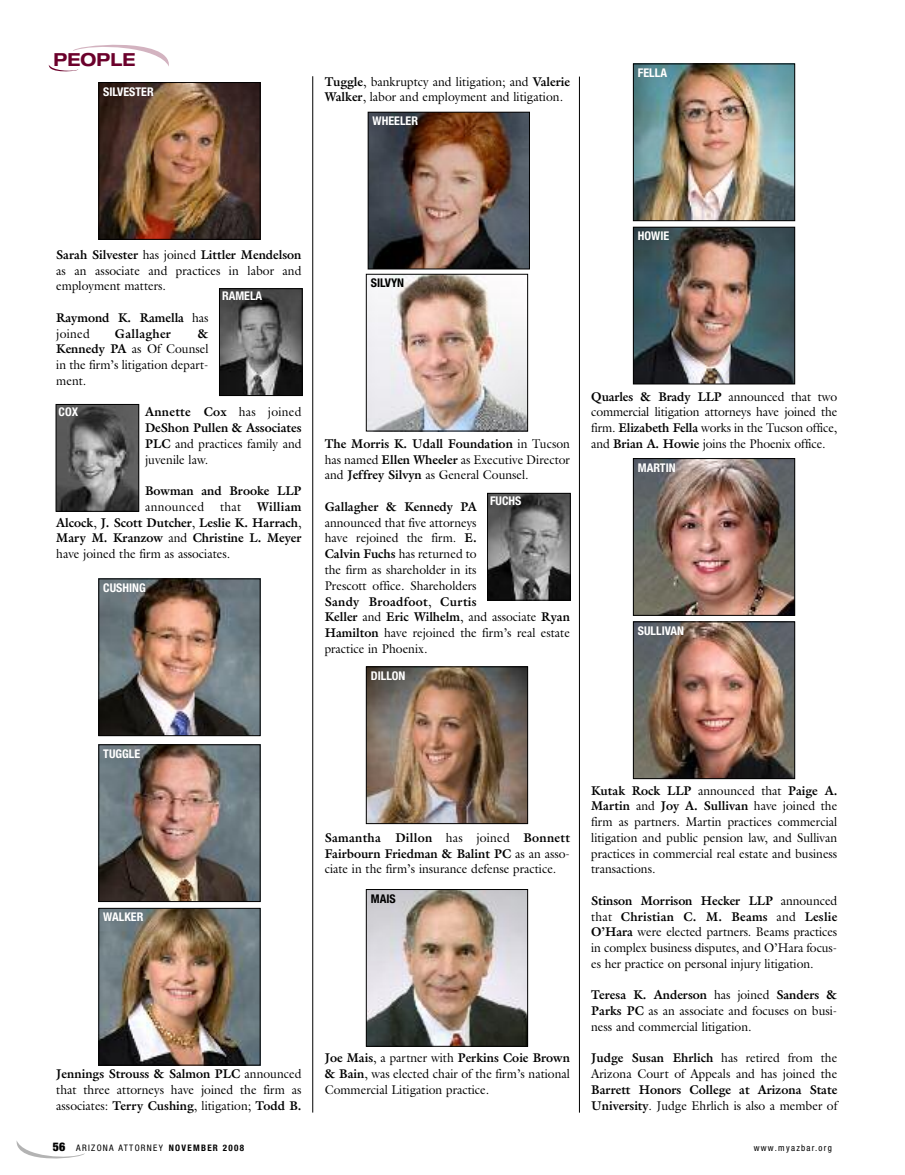
<style>
.page{position:relative;width:905px;height:1175px;background:#fff}
.page>*{position:absolute;margin:0;border:0;box-sizing:border-box;transform-origin:0 0}
.t1{font:700 expanded 18px "Helvetica Neue";color:#6b002b;scale:.93 1}
.t2{font:12.75px/15.8px "Galliard";color:#000;text-align:justify;scale:.95 1}
.t3{font:700 12.75px/15.8px "Galliard";color:#000;scale:.95 1}
.t4{font:12.75px "Galliard";letter-spacing:.02em;color:#000;scale:.95 1}
.t5{font:700 12.75px "Galliard";letter-spacing:.025em;color:#000;scale:.95 1}
.t6{font:700 condensed 12px "Helvetica Neue";color:#fff}
.t7{font:700 condensed 12px "Helvetica Neue";color:#000}
.t8{font:condensed 9px "Helvetica Neue";letter-spacing:.145em;color:#000}
.s1{font-weight:700}
.s2{font-weight:400}
.s3{font-weight:900;font-size:12px}
</style>
<div class="page">
<hr style="left:312px;top:76px;width:1px;height:1036px;background:#000">
<hr style="left:579px;top:77px;width:1px;height:1035px;background:#000">
<svg style="left:48px;top:44px;width:121px;height:28px"></svg>
<svg style="left:16px;top:1141px;width:69px;height:18px"></svg>
<img style="left:100px;top:84px;width:158px;height:154px">
<div style="left:98px;top:82px;width:162px;height:158px;border:1px solid #000"></div>
<img style="left:370px;top:114px;width:158px;height:153px">
<div style="left:368px;top:112px;width:162px;height:157px;border:1px solid #000"></div>
<img style="left:368px;top:276px;width:158px;height:153px">
<div style="left:366px;top:274px;width:162px;height:157px;border:1px solid #000"></div>
<img style="left:368px;top:668px;width:158px;height:154px">
<div style="left:366px;top:666px;width:162px;height:158px;border:1px solid #000"></div>
<img style="left:368px;top:891px;width:158px;height:153px">
<div style="left:366px;top:889px;width:162px;height:157px;border:1px solid #000"></div>
<img style="left:100px;top:580px;width:158px;height:154px">
<div style="left:98px;top:578px;width:162px;height:158px;border:1px solid #000"></div>
<img style="left:100px;top:746px;width:158px;height:154px">
<div style="left:98px;top:744px;width:162px;height:158px;border:1px solid #000"></div>
<img style="left:100px;top:910px;width:158px;height:153px">
<div style="left:98px;top:908px;width:162px;height:157px;border:1px solid #000"></div>
<img style="left:221px;top:290px;width:79px;height:104px">
<div style="left:219px;top:288px;width:83px;height:108px;border:1px solid #000"></div>
<img style="left:58px;top:406px;width:79px;height:103px">
<div style="left:56px;top:404px;width:83px;height:107px;border:1px solid #000"></div>
<img style="left:489px;top:495px;width:79px;height:103px">
<div style="left:487px;top:493px;width:83px;height:107px;border:1px solid #000"></div>
<img style="left:635px;top:66px;width:158px;height:153px">
<div style="left:633px;top:64px;width:162px;height:157px;border:1px solid #000"></div>
<img style="left:635px;top:229px;width:158px;height:153px">
<div style="left:633px;top:227px;width:162px;height:157px;border:1px solid #000"></div>
<img style="left:635px;top:460px;width:158px;height:153px">
<div style="left:633px;top:458px;width:162px;height:157px;border:1px solid #000"></div>
<img style="left:635px;top:623px;width:158px;height:154px">
<div style="left:633px;top:621px;width:162px;height:158px;border:1px solid #000"></div>
<h1 class="t1" style="left:54px;top:54px;width:90px">PEOPLE</h1>
<p class="t6" style="left:103px;top:87px;width:52px">SILVESTER</p>
<p class="t2" style="left:325px;top:73px;width:260px"><span class="s1">Tuggle</span>, bankruptcy and litigation; and <span class="s1">Valerie<br>Walker</span>, labor and employment and litigation.</p>
<p class="t6" style="left:372px;top:117px;width:47px">WHEELER</p>
<p class="t6" style="left:638px;top:68px;width:31px">FELLA</p>
<p class="t2" style="left:56px;top:246px;width:260px"><span class="s1">Sarah Silvester</span> has joined <span class="s1">Littler Mendelson </span>as an associate and practices in labor and employment matters.</p>
<p class="t3" style="left:56px;top:309px;width:162px">Raymond K. Ramella <span class="s2">has joined</span></p>
<p class="t6" style="left:222px;top:291px;width:42px">RAMELA</p>
<p class="t5" style="left:115px;top:326px;width:61px">Gallagher</p>
<p class="t2" style="left:56px;top:325px;width:162px;text-indent:142px"><span class="s1">&amp; Kennedy PA</span> as Of Counsel in the firm’s litigation depart&shy;ment.</p>
<p class="t2" style="left:145px;top:404px;width:166px"><span class="s1">Annette Cox</span> has joined <span class="s1">DeShon Pullen &amp; Associates PLC</span> and practices family and juvenile law.</p>
<p class="t3" style="left:145px;top:483px;width:166px">Bowman and Brooke LLP</p>
<p class="t4" style="left:145px;top:499px;width:166px">announced that <span class="s1">William</span></p>
<p class="t3" style="left:56px;top:514px;width:260px">Alcock<span class="s2">,</span> J. Scott Dutcher<span class="s2">,</span> Leslie K. Harrach<span class="s2">,</span></p>
<p class="t3" style="left:56px;top:530px;width:260px">Mary M. Kranzow <span class="s2">and</span> Christine L. Meyer</p>
<p class="t2" style="left:56px;top:546px;width:184px">have joined the firm as associates.</p>
<p class="t6" style="left:59px;top:407px;width:21px">COX</p>
<p class="t6" style="left:103px;top:583px;width:44px">CUSHING</p>
<p class="t7" style="left:371px;top:279px;width:35px">SILVYN</p>
<p class="t6" style="left:638px;top:232px;width:33px">HOWIE</p>
<p class="t2" style="left:325px;top:435px;width:260px"><span class="s1">The Morris K. Udall Foundation</span> in Tucson has named <span class="s1">Ellen Wheeler</span> as Executive Director and <span class="s1">Jeffrey Silvyn</span> as General Counsel.</p>
<p class="t3" style="left:325px;top:498px;width:161px">Gallagher &amp; Kennedy PA</p>
<p class="t2" style="left:325px;top:514px;width:260px;text-align:left">announced that five attorneys<br>have rejoined the firm. <span class="s1">E.<br>Calvin Fuchs</span> has returned to<br>the firm as shareholder in its<br>Prescott office. Shareholders<br><span class="s1">Sandy Broadfoot</span>, <span class="s1">Curtis<br>Keller</span> and <span class="s1">Eric Wilhelm</span>, and associate <span class="s1">Ryan<br>Hamilton</span> have rejoined the firm’s real estate practice in Phoenix.</p>
<p class="t6" style="left:490px;top:496px;width:33px">FUCHS</p>
<p class="t6" style="left:371px;top:671px;width:36px">DILLON</p>
<p class="t2" style="left:591px;top:388px;width:260px"><span class="s1">Quarles &amp; Brady LLP</span> announced that two commercial litigation attorneys have joined the firm. <span class="s1">Elizabeth Fella</span> works in the Tucson office, and <span class="s1">Brian A. Howie</span> joins the Phoenix office.</p>
<p class="t6" style="left:638px;top:463px;width:39px">MARTIN</p>
<p class="t6" style="left:638px;top:626px;width:48px">SULLIVAN</p>
<p class="t6" style="left:103px;top:749px;width:38px">TUGGLE</p>
<p class="t6" style="left:103px;top:912px;width:42px">WALKER</p>
<p class="t2" style="left:56px;top:1065px;width:260px"><span class="s1">Jennings Strouss &amp; Salmon PLC</span> announced that three attorneys have joined the firm as associates: <span class="s1">Terry Cushing</span>, litigation; <span class="s1">Todd B.</span></p>
<p class="t2" style="left:325px;top:829px;width:260px"><span class="s1">Samantha Dillon</span> has joined <span class="s1">Bonnett Fairbourn Friedman &amp; Balint PC</span> as an asso&shy;ciate in the firm’s insurance defense practice.</p>
<p class="t7" style="left:371px;top:894px;width:26px">MAIS</p>
<p class="t2" style="left:325px;top:1050px;width:260px"><span class="s1">Joe Mais</span>, a partner with <span class="s1">Perkins Coie Brown &amp; Bain</span>, was elected chair of the firm’s national Commercial Litigation practice.</p>
<p class="t2" style="left:591px;top:782px;width:260px"><span class="s1">Kutak Rock LLP</span> announced that <span class="s1">Paige A.<br>Martin</span> and <span class="s1">Joy A. Sullivan</span> have joined the firm as partners. Martin practices commercial litigation and public pension law, and Sullivan practices in commercial real estate and business transactions.</p>
<p class="t2" style="left:591px;top:892px;width:260px"><span class="s1">Stinson Morrison Hecker LLP</span> announced that <span class="s1">Christian C. M. Beams</span> and <span class="s1">Leslie O’Hara</span> were elected partners. Beams practices in complex business disputes, and O’Hara focus&shy;es her practice on personal injury litigation.</p>
<p class="t2" style="left:591px;top:987px;width:260px"><span class="s1">Teresa K. Anderson</span> has joined <span class="s1">Sanders &amp; Parks PC</span> as an associate and focuses on busi&shy;ness and commercial litigation.</p>
<p class="t2" style="left:591px;top:1050px;width:260px"><span class="s1">Judge Susan Ehrlich</span> has retired from the<br>Arizona Court of Appeals and has joined the</p>
<p class="t3" style="left:591px;top:1081px;width:260px">Barrett Honors College at Arizona State<br>University<span class="s2">. Judge Ehrlich is also a member of</span></p>
<p class="t8" style="left:53px;top:1144px;width:193px"><span class="s3">56</span> ARIZONA ATTORNEY <span class="s1">NOVEMBER 2008</span></p>
<p class="t8" style="left:753px;top:1144px;width:80px">www.myazbar.org</p>
</div>
